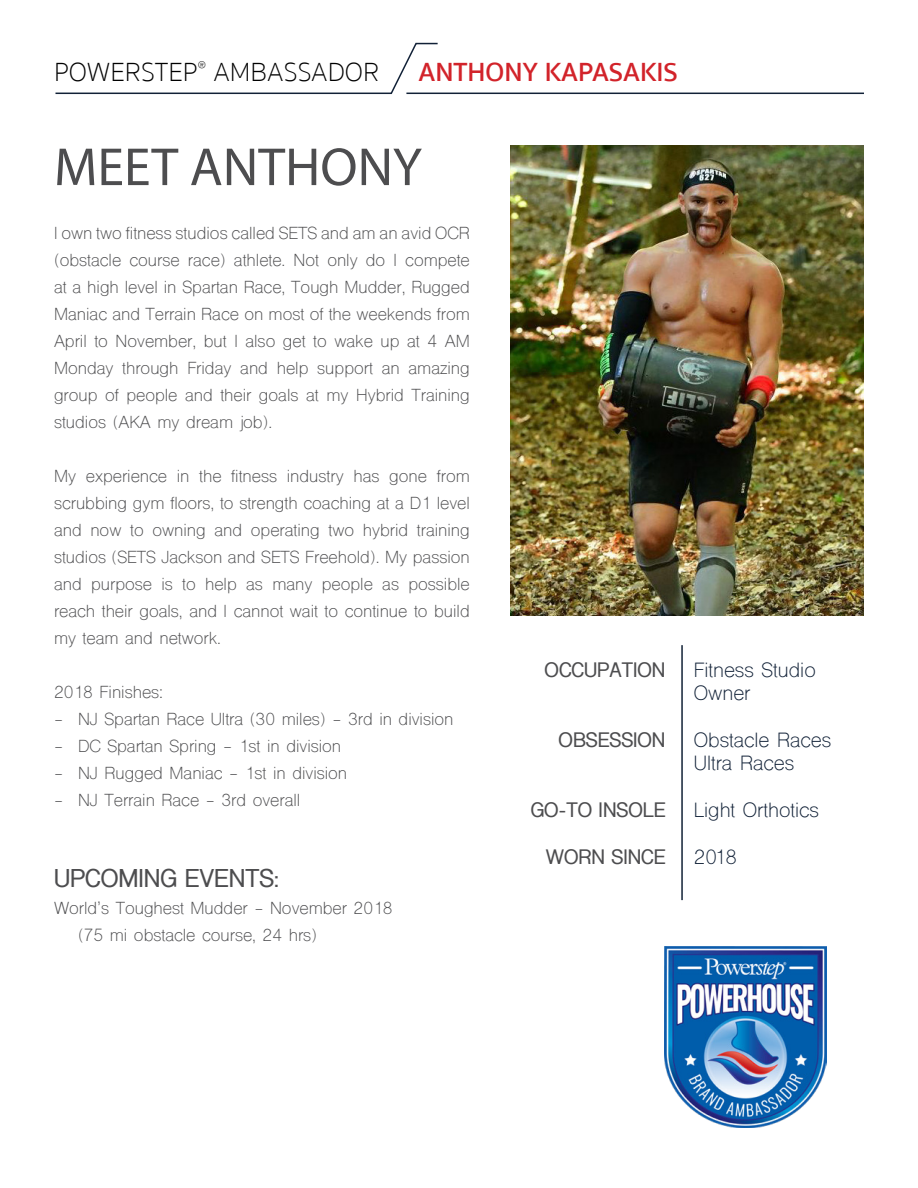
<style>
.page{position:relative;width:918px;height:1188px;background:#fff}
.page>*{position:absolute;margin:0;border:0;box-sizing:border-box;transform-origin:0 0}
.t1{font:54px "Myriad Pro";color:#4d4d4f}
.t2{font:100 27px "Sukhumvit Set";color:#000}
.t3{font:600 27px "Sukhumvit Set";color:#d2232a}
.t4{font:700 24px "Shree Dev 0714";color:#4d4d4f}
.t5{font:19.5px/23.4px "Shree Dev 0714";color:#112137}
.t6{font:700 19.5px "Shree Dev 0714";color:#4d4d4f}
.t7{font:16.5px/27px "Shree Dev 0714";color:#4d4d4f;text-align:justify}
</style>
<div class="page">
<svg style="left:55px;top:42px;width:384px;height:53px"></svg>
<hr style="left:406px;top:93px;width:458px;height:1px;background:#112137">
<img style="left:664px;top:946px;width:162px;height:181px">
<img style="left:511px;top:145px;width:353px;height:471px">
<hr style="left:681px;top:645px;width:2px;height:255px;background:#112136">
<h2 class="t2" style="left:54px;top:54px;width:326px">POWERSTEP<sup>®</sup> AMBASSADOR</h2>
<h2 class="t3" style="left:419px;top:52px;width:261px">ANTHONY KAPASAKIS</h2>
<h1 class="t1" style="left:54px;top:134px;width:369px">MEET ANTHONY</h1>
<p class="t7" style="left:54px;top:222px;width:417px">I own two fitness studios called SETS and am an avid OCR (obstacle course race) athlete. Not only do I compete at a high level in Spartan Race, Tough Mudder, Rugged Maniac and Terrain Race on most of the weekends from April to November, but I also get to wake up at 4 AM Monday through Friday and help support an amazing group of people and their goals at my Hybrid Training studios (AKA my dream job).</p>
<p class="t7" style="left:54px;top:465px;width:417px">My experience in the fitness industry has gone from scrubbing gym floors, to strength coaching at a D1 level and now to owning and operating two hybrid training studios (SETS Jackson and SETS Freehold). My passion and purpose is to help as many people as possible reach their goals, and I cannot wait to continue to build my team and network.</p>
<p class="t7" style="left:54px;top:681px;width:111px">2018 Finishes:</p>
<p class="t7" style="left:54px;top:708px;width:401px">- NJ Spartan Race Ultra (30 miles) - 3rd in division</p>
<p class="t7" style="left:54px;top:735px;width:289px">- DC Spartan Spring - 1st in division</p>
<p class="t7" style="left:54px;top:762px;width:295px">- NJ Rugged Maniac - 1st in division</p>
<p class="t7" style="left:54px;top:789px;width:248px">- NJ Terrain Race - 3rd overall</p>
<h3 class="t4" style="left:54px;top:865px;width:227px">UPCOMING EVENTS:</h3>
<p class="t7" style="left:78px;top:897px;width:316px;text-indent:-24px">World’s Toughest Mudder - November 2018 (75 mi obstacle course, 24 hrs)</p>
<p class="t6" style="left:545px;top:658px;width:122px">OCCUPATION</p>
<p class="t6" style="left:559px;top:729px;width:108px">OBSESSION</p>
<p class="t6" style="left:531px;top:799px;width:136px">GO-TO INSOLE</p>
<p class="t6" style="left:546px;top:846px;width:121px">WORN SINCE</p>
<p class="t5" style="left:694px;top:660px;width:123px">Fitness Studio<br>Owner</p>
<p class="t5" style="left:694px;top:730px;width:139px">Obstacle Races<br>Ultra Races</p>
<p class="t5" style="left:694px;top:801px;width:127px">Light Orthotics</p>
<p class="t5" style="left:694px;top:847px;width:45px">2018</p>
</div>
